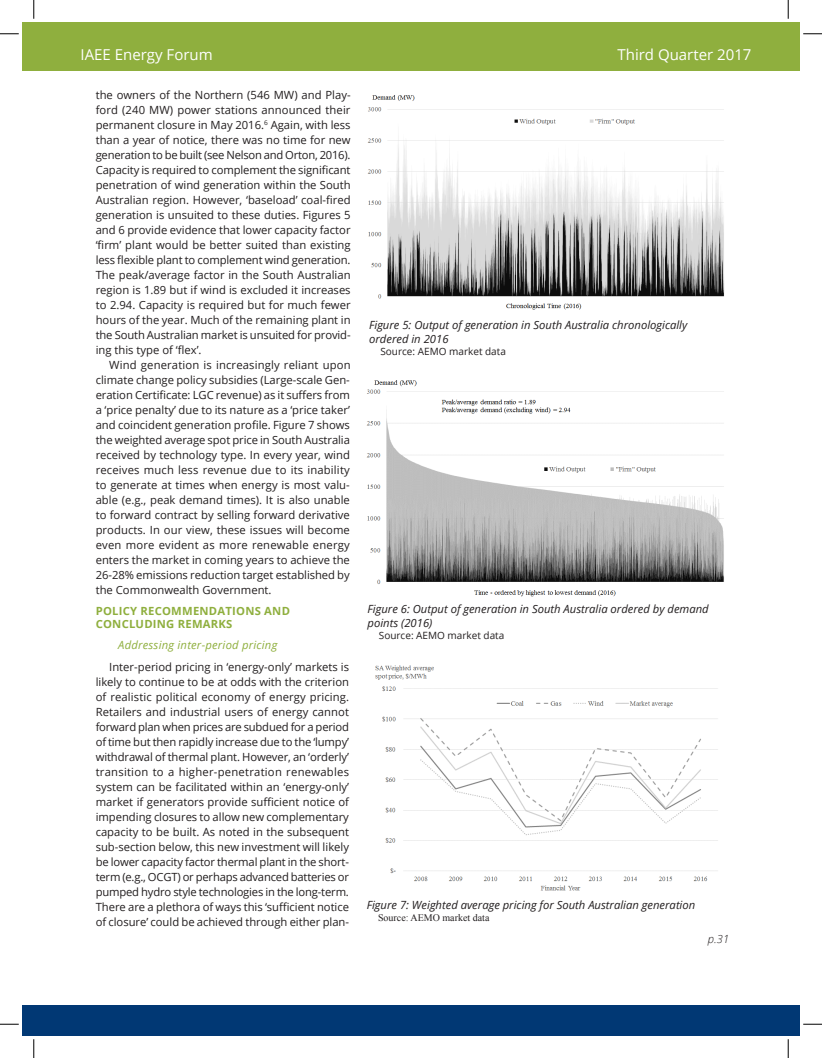
<style>
.page{position:relative;width:822px;height:1058px;background:#fff}
.page>*{position:absolute;margin:0;border:0;box-sizing:border-box;transform-origin:0 0}
.t1{font:15px "Open Sans";color:#fff}
.t2{font:11.25px/15px "Open Sans";letter-spacing:-.005em;color:#231f20;text-align:justify}
.t3{font:italic 11.25px/13.5px "Open Sans";color:#231f20}
.t4{font:700 11.25px/13.5px "Open Sans";letter-spacing:.02em;color:#8faf3e}
.t5{font:italic 11.25px "Open Sans";letter-spacing:.02em;color:#8faf3e}
.t6{font:italic 300 11.25px "Open Sans";color:#231f20}
.t7{font:10px "Open Sans";color:#231f20}
.t8{font:10px "Times New Roman";color:#231f20}
</style>
<div class="page">
<div style="left:22px;top:1004px;width:12px;height:31px;background:#013874"></div>
<div style="left:22px;top:22px;width:12px;height:49px;background:#8faf3e"></div>
<div style="left:34px;top:1004px;width:765px;height:31px;background:#013874"></div>
<div style="left:34px;top:22px;width:546px;height:49px;background:#8faf3e"></div>
<div style="left:580px;top:22px;width:219px;height:49px;background:#8faf3e"></div>
<img style="left:367px;top:95px;width:357px;height:215px">
<img style="left:366px;top:380px;width:358px;height:217px">
<img style="left:375px;top:665px;width:343px;height:226px">
<svg style="left:0;top:33px;width:19px;height:2px"></svg>
<svg style="left:803px;top:33px;width:18px;height:2px"></svg>
<svg style="left:0;top:1023px;width:19px;height:2px"></svg>
<svg style="left:803px;top:1023px;width:18px;height:2px"></svg>
<svg style="left:33px;top:0;width:2px;height:19px"></svg>
<svg style="left:33px;top:1039px;width:2px;height:19px"></svg>
<svg style="left:787px;top:0;width:1px;height:19px"></svg>
<svg style="left:787px;top:1039px;width:1px;height:19px"></svg>
<h1 class="t1" style="left:80px;top:44px;width:134px">IAEE Energy Forum</h1>
<h1 class="t1" style="left:617px;top:44px;width:135px">Third Quarter 2017</h1>
<p class="t2" style="left:96px;top:87px;width:256px">the owners of the Northern (546 MW) and Play&shy;ford (240 MW) power stations announced their permanent closure in May 2016.<sup>6</sup> Again, with less than a year of notice, there was no time for new generation to be built (see Nelson and Orton, 2016).<br>Capacity is required to complement the significant penetration of wind generation within the South Australian region. However, ‘baseload’ coal-fired generation is unsuited to these duties. Figures 5 and 6 provide evidence that lower capacity factor ‘firm’ plant would be better suited than existing less flexible plant to complement wind generation.<br>The peak/average factor in the South Australian region is 1.89 but if wind is excluded it increases to 2.94. Capacity is required but for much fewer hours of the year. Much of the remaining plant in the South Australian market is unsuited for provid&shy;ing this type of ‘flex’.</p>
<p class="t2" style="left:96px;top:357px;width:256px;text-indent:14px">Wind generation is increasingly reliant upon climate change policy subsidies (Large-scale Gen&shy;eration Certificate: LGC revenue) as it suffers from a ‘price penalty’ due to its nature as a ‘price taker’ and coincident generation profile. Figure 7 shows the weighted average spot price in South Australia received by technology type. In every year, wind receives much less revenue due to its inability to generate at times when energy is most valu&shy;able (e.g., peak demand times). It is also unable to forward contract by selling forward derivative products. In our view, these issues will become even more evident as more renewable energy enters the market in coming years to achieve the 26-28% emissions reduction target established by the Commonwealth Government.</p>
<p class="t4" style="left:96px;top:603px;width:196px">POLICY RECOMMEN DATIONS AN D<br>CONCLUDING REMARKS</p>
<p class="t5" style="left:118px;top:637px;width:160px">Addressing inter-period pricing</p>
<p class="t2" style="left:96px;top:659px;width:255px;text-indent:13px">Inter-period pricing in ‘energy-only’ markets is likely to continue to be at odds with the criterion of realistic political economy of energy pricing.<br>Retailers and industrial users of energy cannot forward plan when prices are subdued for a period of time but then rapidly increase due to the ‘lumpy’ withdrawal of thermal plant. However, an ‘orderly’ transition to a higher-penetration renewables system can be facilitated within an ‘energy-only’ market if generators provide sufficient notice of impending closures to allow new complementary capacity to be built. As noted in the subsequent sub-section below, this new investment will likely be lower capacity factor thermal plant in the short&shy;term (e.g., OCGT) or perhaps advanced batteries or pumped hydro style technologies in the long-term.<br>There are a plethora of ways this ‘sufficient notice of closure’ could be achieved through either plan-</p>
<p class="t3" style="left:369px;top:318px;width:319px">Figure 5: Output of generation in South Australia chronologically ordered in 2016</p>
<p class="t7" style="left:380px;top:344px;width:127px">Source: AEMO market data</p>
<p class="t3" style="left:367px;top:602px;width:342px">Figure 6: Output of generation in South Australia ordered by demand points (2016)</p>
<p class="t7" style="left:379px;top:628px;width:127px">Source: AEMO market data</p>
<p class="t3" style="left:366px;top:897px;width:330px">Figure 7: Weighted average pricing for South Australian generation</p>
<p class="t8" style="left:378px;top:910px;width:113px">Source: AEMO market data</p>
<p class="t6" style="left:707px;top:931px;width:23px">p.31</p>
</div>
